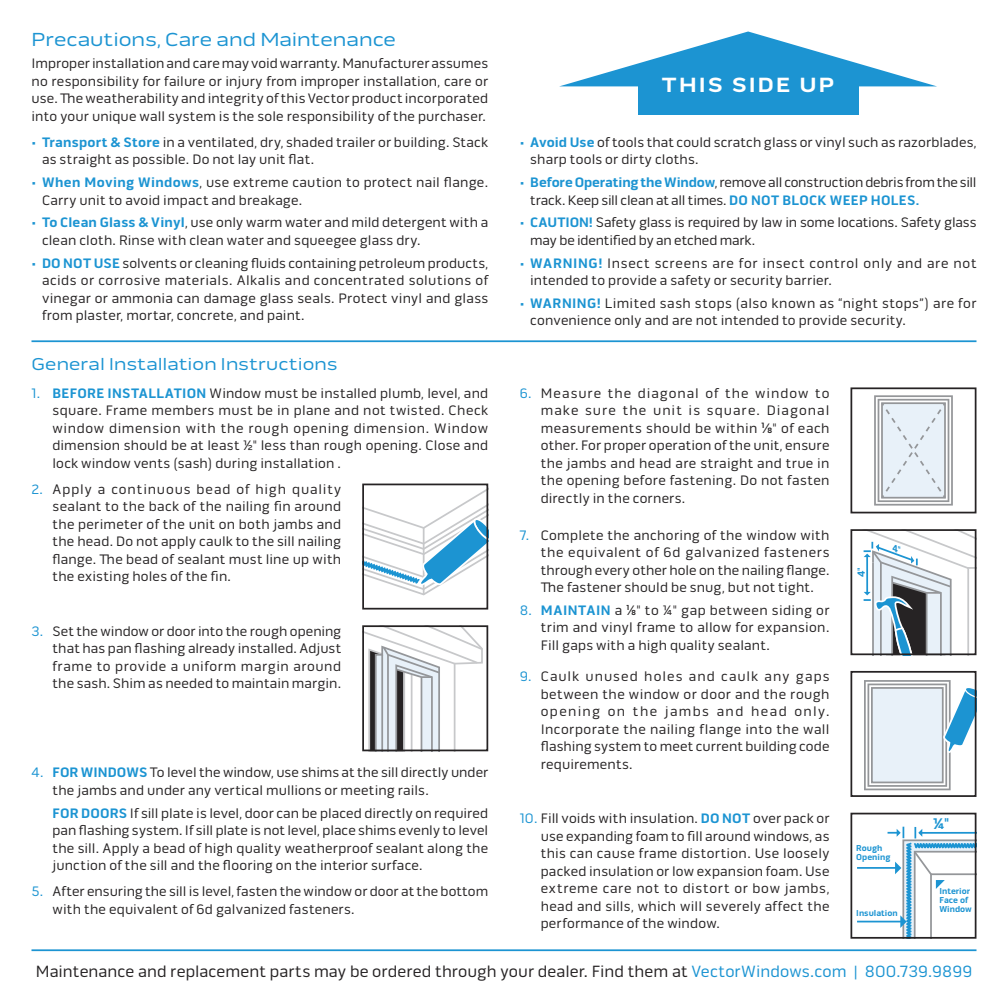
<style>
.page{position:relative;width:1008px;height:1008px;background:#fff}
.page>*{position:absolute;margin:0;border:0;box-sizing:border-box;transform-origin:0 0}
.t1{font:700 21px "Pill Gothic 900 mg";letter-spacing:.095em;color:#fff}
.t2{font:19.25px "Pill Gothic 900 mg";letter-spacing:.005em;color:#1c94d2}
.t3{font:17.5px "Pill Gothic 900 mg";letter-spacing:.01em;color:#1c94d2}
.t4{font:16.62px "Pill Gothic 600 mg";letter-spacing:.01em;color:#262324}
.t5{font:700 15.75px "Pill Gothic 600 mg";color:#1c94d2}
.t6{font:14px/17.5px "Pill Gothic 600 mg";letter-spacing:.015em;color:#262324;text-align:justify}
.t7{font:14px/17.5px "Pill Gothic 600 mg";letter-spacing:-.015em;color:#262324}
.t8{font:14px/17.5px "Pill Gothic 600 mg";letter-spacing:.035em;color:#262324}
.t9{font:14px/17.5px "Pill Gothic 600 mg";letter-spacing:-.005em;color:#262324}
.t10{font:700 10.5px "Pill Gothic 600 mg";color:#1c94d2}
.t11{font:700 8.75px/8.8px "Pill Gothic 600 mg";color:#1c94d2}
.s1{color:#1c94d2}
.s2{font-weight:700;color:#1c94d2}
.s3{font-weight:700;font-size:7.88px}
.s4{font-weight:700;font-size:7.35px}
</style>
<div class="page">
<div style="left:874px;top:395px;width:79px;height:111px;border:16px solid #949699"></div>
<div style="left:876px;top:397px;width:75px;height:107px;border:12px solid #fff"></div>
<div style="left:878px;top:399px;width:71px;height:103px;border:9px solid #949699"></div>
<div style="left:879px;top:401px;width:69px;height:99px;border:5px solid #fff"></div>
<svg style="left:880px;top:401px;width:67px;height:99px;background:#dfe7ee"></svg>
<div style="left:850px;top:387px;width:126px;height:126px;border:2px solid #262324"></div>
<div style="left:864px;top:680px;width:87px;height:110px;border:16px solid #949699"></div>
<div style="left:866px;top:682px;width:83px;height:107px;border:12px solid #fff"></div>
<div style="left:868px;top:684px;width:79px;height:103px;border:9px solid #949699"></div>
<div style="left:869px;top:685px;width:76px;height:100px;border:5px solid #fff"></div>
<div style="left:872px;top:688px;width:71px;height:94px;background:#e8f1f9"></div>
<div style="left:871px;top:687px;width:73px;height:96px;border:2px solid #949699"></div>
<svg style="left:942px;top:686px;width:31px;height:67px"></svg>
<div style="left:850px;top:671px;width:126px;height:126px;border:2px solid #262324"></div>
<hr style="left:857px;top:867px;width:42px;height:2px;background:#1c94d2">
<hr style="left:857px;top:921px;width:47px;height:1px;background:#1c94d2">
<svg style="left:888px;top:827px;width:89px;height:112px"></svg>
<div style="left:850px;top:813px;width:126px;height:126px;border:2px solid #262324"></div>
<svg style="left:365px;top:490px;width:120px;height:106px"></svg>
<div style="left:362px;top:484px;width:126px;height:126px;border:2px solid #262324"></div>
<svg style="left:365px;top:628px;width:118px;height:120px"></svg>
<div style="left:362px;top:625px;width:126px;height:126px;border:2px solid #262324"></div>
<div style="left:638px;top:80px;width:220px;height:36px;background:#1c94d2"></div>
<svg style="left:561px;top:32px;width:375px;height:54px"></svg>
<hr style="left:32px;top:340px;width:944px;height:2px;background:#1c94d2">
<hr style="left:32px;top:949px;width:944px;height:2px;background:#1c94d2">
<svg style="left:850px;top:529px;width:126px;height:126px"></svg>
<p class="t2" style="left:32px;top:28px;width:366px">Precautions, Care and Maintenance</p>
<p class="t6" style="left:32px;top:55px;width:458px">Improperinstallationand caremay voidwarranty. Manufacturer assumes no responsibility for failure or injury from improper installation, care or use.The weatherability and integrity ofthis Vector productincorporated into your unique wall system is the sole responsibility of the purchaser.</p>
<p class="t6" style="left:42px;top:133px;width:448px;text-indent:-10px"><span class="s1">•</span> <span class="s2">Transport &amp; Store</span> in a ventilated, dry, shaded trailer or building. Stack as straight as possible. Do not lay unit flat.</p>
<p class="t6" style="left:42px;top:174px;width:448px;text-indent:-10px"><span class="s1">•</span> <span class="s2">When Moving Windows</span>, use extreme caution to protect nail flange.<br>Carry unit to avoid impact and breakage.</p>
<p class="t6" style="left:42px;top:214px;width:448px;text-indent:-10px"><span class="s1">•</span> <span class="s2">To Clean Glass &amp; Vinyl</span>, use only warm water and mild detergent with a clean cloth. Rinse with clean water and squeegee glass dry.</p>
<p class="t6" style="left:42px;top:254px;width:448px;text-indent:-10px"><span class="s1">•</span> <span class="s2">DO NOT USE</span> solvents or cleaning fluids containing petroleum products, acids or corrosive materials. Alkalis and concentrated solutions of vinegar or ammonia can damage glass seals. Protect vinyl and glass from plaster, mortar, concrete, and paint.</p>
<p class="t3" style="left:32px;top:354px;width:307px">General Installation Instructions</p>
<p class="t6" style="left:52px;top:384px;width:437px;text-indent:-21px"><span class="s1">1.</span> <span class="s2">BEFORE INSTALLATION</span> Window must be installed plumb, level, and square. Frame members must be in plane and not twisted. Check window dimension with the rough opening dimension. Window dimension should be at least ½" less than rough opening. Close and lock window vents (sash) during installation .</p>
<p class="t6" style="left:52px;top:481px;width:290px;text-indent:-21px"><span class="s1">2.</span> Apply a continuous bead of high quality sealant to the back of the nailing fin around the perimeter of the unit on both jambs and the head. Do not apply caulk to the sill nailing flange. The bead of sealant must line up with the existing holes of the fin.</p>
<p class="t6" style="left:52px;top:622px;width:290px;text-indent:-21px"><span class="s1">3.</span> Set the window or door into the rough opening that has pan flashing already installed. Adjust frame to provide a uniform margin around the sash. Shim as needed to maintain margin.</p>
<p class="t6" style="left:52px;top:764px;width:437px;text-indent:-21px"><span class="s1">4.</span> <span class="s2">FOR WINDOWS</span> To level the window, use shims at the sill directly under the jambs and under any vertical mullions or meeting rails.</p>
<p class="t6" style="left:52px;top:804px;width:437px"><span class="s2">FOR DOORS</span> If sill plate is level, door can be placed directly on required pan flashing system. If sill plate is not level, place shims evenly to level the sill. Apply a bead of high quality weatherproof sealant along the junction of the sill and the flooring on the interior surface.</p>
<p class="t6" style="left:52px;top:883px;width:437px;text-indent:-21px"><span class="s1">5.</span> After ensuring the sill is level, fasten the window or door at the bottom with the equivalent of 6d galvanized fasteners.</p>
<p class="t1" style="left:662px;top:72px;width:174px">THIS SIDE UP</p>
<p class="t6" style="left:530px;top:133px;width:448px;text-indent:-10px"><span class="s1">•</span> <span class="s2">Avoid Use</span> oftools that could scratch glass or vinyl such as razorblades, sharp tools or dirty cloths.</p>
<p class="t7" style="left:530px;top:174px;width:448px;text-indent:-10px"><span class="s1">•</span> <span class="s2">Before Operating the Window</span>,remove all constructiondebris fromthe sill track. Keep sill clean at alltimes. <span class="s2">DO NOT BLOCK WEEP HOLES.</span></p>
<p class="t9" style="left:530px;top:214px;width:448px;text-indent:-10px"><span class="s1">•</span> <span class="s2">CAUTION!</span> Safety glass is required by law in some locations. Safety glass may be identified by an etched mark.</p>
<p class="t8" style="left:530px;top:254px;width:448px;text-indent:-10px"><span class="s1">•</span> <span class="s2">WARNING!</span> Insect screens are for insect control only and are not intended to provide a safety or security barrier.</p>
<p class="t6" style="left:530px;top:294px;width:448px;text-indent:-10px"><span class="s1">•</span> <span class="s2">WARNING!</span> Limited sash stops (also known as “night stops”) are for convenience only and are not intended to provide security.</p>
<p class="t6" style="left:541px;top:384px;width:290px;text-indent:-21px"><span class="s1">6.</span> Measure the diagonal of the window to make sure the unit is square. Diagonal measurements should be within <sup>1</sup>⁄<span class="s3">8</span>" of each other. For proper operation ofthe unit, ensure the jambs and head are straight and true in the opening before fastening. Do not fasten directly in the corners.</p>
<p class="t6" style="left:541px;top:526px;width:290px;text-indent:-21px"><span class="s1">7.</span> Complete the anchoring of the window with the equivalent of 6d galvanized fasteners through every other hole on the nailing flange.<br>The fastener should be snug, but not tight.</p>
<p class="t6" style="left:541px;top:601px;width:290px;text-indent:-21px"><span class="s1">8.</span> <span class="s2">MAINTAIN</span> a <sup>1</sup>⁄<span class="s4">8</span>" to ¼" gap between siding or trim and vinyl frame to allow for expansion.<br>Fill gaps with a high quality sealant.</p>
<p class="t6" style="left:541px;top:668px;width:290px;text-indent:-21px"><span class="s1">9.</span> Caulk unused holes and caulk any gaps between the window or door and the rough opening on the jambs and head only.<br>Incorporate the nailing flange into the wall flashing system to meet current building code requirements.</p>
<p class="t6" style="left:541px;top:810px;width:290px;text-indent:-21px"><span class="s1">10.</span> Fill voids with insulation. <span class="s2">DO NOT</span> over pack or use expanding foam to fill around windows, as this can cause frame distortion. Use loosely packed insulation or low expansion foam. Use extreme care not to distort or bow jambs, head and sills, which will severely affect the performance of the window.</p>
<p class="t10" style="left:855px;top:577px;width:11px;rotate:-90deg">4"</p>
<p class="t11" style="left:856px;top:844px;width:36px">Rough<br>Opening</p>
<p class="t11" style="left:856px;top:909px;width:43px">Insulation</p>
<p class="t5" style="left:933px;top:814px;width:18px">¼"</p>
<p class="t11" style="left:939px;top:887px;width:34px">Interior<br>Face of<br>Window</p>
<p class="t4" style="left:36px;top:961px;width:938px">Maintenance and replacement parts may be ordered through your dealer. Find them at <span class="s1">VectorWindows.com | 800.739.9899</span></p>
</div>
